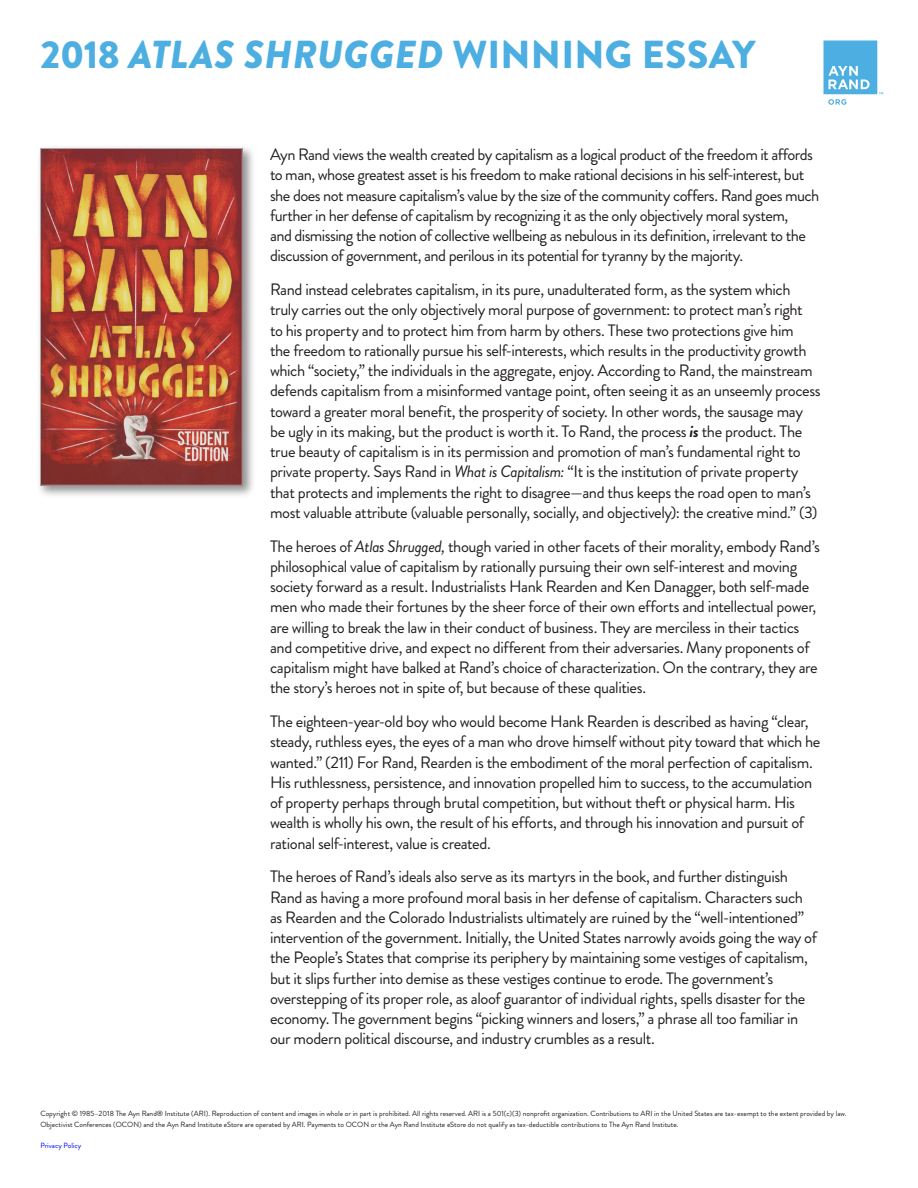
<style>
.page{position:relative;width:918px;height:1188px;background:#fff}
.page>*{position:absolute;margin:0;border:0;box-sizing:border-box;transform-origin:0 0}
.t1{font:900 39px "Brandon Grotesque";letter-spacing:.005em;color:#4caee1}
.No_Spacing{font:16.5px/20.2px "Brandon Grotesque";letter-spacing:-.025em;color:#231f20}
.t2{font:7.5px/10.5px "Brandon Grotesque";color:#231f20}
.t3{font:7.5px "Brandon Grotesque";color:#00f}
.s1{font-style:italic}
.s2{font-weight:700;font-style:italic}
</style>
<div class="page">
<div style="left:37px;top:145px;width:218px;height:353px;background:#231f20;opacity:.5"></div>
<img style="left:42px;top:150px;width:199px;height:334px">
<div style="left:40px;top:148px;width:203px;height:338px;border:1px solid #a8a9ad"></div>
<svg style="left:824px;top:40px;width:59px;height:65px"></svg>
<h1 class="t1" style="left:40px;top:27px;width:716px">2018 <span class="s1">ATLAS SHRUGGED</span> WINNING ESSAY</h1>
<p class="No_Spacing" style="left:270px;top:144px;width:551px">Ayn Rand views the wealth created by capitalism as a logical product of the freedom it affords to man, whose greatest asset is his freedom to make rational decisions in his self-interest, but she does not measure capitalism’s value by the size of the community coffers. Rand goes much further in her defense of capitalism by recognizing it as the only objectively moral system,<br>and dismissing the notion of collective wellbeing as nebulous in its definition, irrelevant to the discussion of government, and perilous in its potential for tyranny by the majority.</p>
<p class="No_Spacing" style="left:270px;top:279px;width:552px">Rand instead celebrates capitalism, in its pure, unadulterated form, as the system which truly carries out the only objectively moral purpose of government: to protect man’s right<br>to his property and to protect him from harm by others. These two protections give him<br>the freedom to rationally pursue his self-interests, which results in the productivity growth which “society,” the individuals in the aggregate, enjoy. According to Rand, the mainstream defends capitalism from a misinformed vantage point, often seeing it as an unseemly process toward a greater moral benefit, the prosperity of society. In other words, the sausage may be ugly in its making, but the product is worth it. To Rand, the process <span class="s2">is</span> the product. The true beauty of capitalism is in its permission and promotion of man’s fundamental right to private property. Says Rand in <span class="s1">What is Capitalism:</span> “It is the institution of private property that protects and implements the right to disagree—and thus keeps the road open to man’s most valuable attribute (valuable personally, socially, and objectively): the creative mind.” (3)</p>
<p class="No_Spacing" style="left:270px;top:536px;width:552px">The heroes of <span class="s1">Atlas Shrugged,</span> though varied in other facets of their morality, embody Rand’s philosophical value of capitalism by rationally pursuing their own self-interest and moving society forward as a result. Industrialists Hank Rearden and Ken Danagger, both self-made men who made their fortunes by the sheer force of their own efforts and intellectual power, are willing to break the law in their conduct of business. They are merciless in their tactics and competitive drive, and expect no different from their adversaries. Many proponents of capitalism might have balked at Rand’s choice of characterization. On the contrary, they are the story’s heroes not in spite of, but because of these qualities.</p>
<p class="No_Spacing" style="left:270px;top:711px;width:552px">The eighteen-year-old boy who would become Hank Rearden is described as having “clear, steady, ruthless eyes, the eyes of a man who drove himself without pity toward that which he wanted.” (211) For Rand, Rearden is the embodiment of the moral perfection of capitalism.<br>His ruthlessness, persistence, and innovation propelled him to success, to the accumulation of property perhaps through brutal competition, but without theft or physical harm. His wealth is wholly his own, the result of his efforts, and through his innovation and pursuit of rational self-interest, value is created.</p>
<p class="No_Spacing" style="left:270px;top:867px;width:549px">The heroes of Rand’s ideals also serve as its martyrs in the book, and further distinguish Rand as having a more profound moral basis in her defense of capitalism. Characters such as Rearden and the Colorado Industrialists ultimately are ruined by the “well-intentioned” intervention of the government. Initially, the United States narrowly avoids going the way of the People’s States that comprise its periphery by maintaining some vestiges of capitalism, but it slips further into demise as these vestiges continue to erode. The government’s overstepping of its proper role, as aloof guarantor of individual rights, spells disaster for the economy. The government begins “picking winners and losers,” a phrase all too familiar in our modern political discourse, and industry crumbles as a result.</p>
<p class="t2" style="left:40px;top:1108px;width:808px">Copyright © 1985–2018 The Ayn Rand® Institute (ARI). Reproduction of content and images in whole or in part is prohibited. All rights reserved. ARI is a 501(c)(3) nonprofit organization. Contributions to ARI in the United States are tax-exempt to the extent provided by law.<br>Objectivist Conferences (OCON) and the Ayn Rand Institute eStore are operated by ARI. Payments to OCON or the Ayn Rand Institute eStore do not qualify as tax-deductible contributions to The Ayn Rand Institute.</p>
<p class="t3" style="left:40px;top:1140px;width:42px">Privacy Policy</p>
</div>
